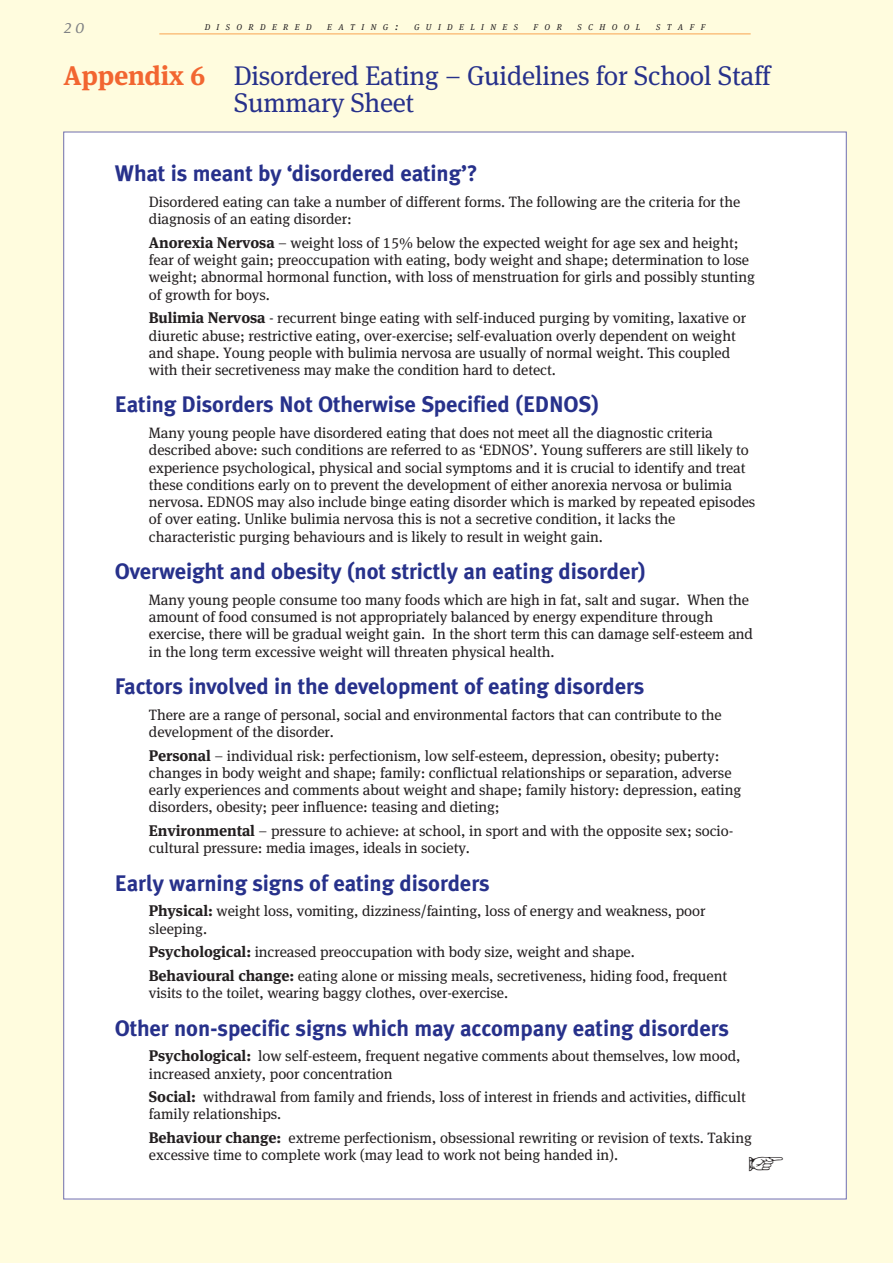
<style>
.page{position:relative;width:893px;height:1263px;background:#fff}
.page>*{position:absolute;margin:0;border:0;box-sizing:border-box;transform-origin:0 0}
.t1{font:36px "Directions";color:#231f20}
.t2{font:27px/27px "Meta Serif Offc";letter-spacing:-.01em;color:#27318b}
.t3{font:700 22.5px "Meta Plus";letter-spacing:-.005em;color:#27318b}
.t4{font:15px/17.2px "Meta Serif Offc";letter-spacing:-.005em;color:#231f20}
.t5{font:italic 15px "Meta Serif Offc";color:#808285}
.t6{font:italic 8.4px "Meta Serif Offc";letter-spacing:.76em;color:#231f20}
.s1{font-size:11.25px}
.s2{font-weight:700;color:#f26631}
.s3{font-weight:700;font-size:15.3px}
</style>
<div class="page">
<div style="left:0;top:0;width:892px;height:1263px;background:#fffcde"></div>
<div style="left:64px;top:132px;width:782px;height:1067px;background:#fff"></div>
<hr style="left:159px;top:34px;width:591px;height:1px;background:#f9a350">
<p class="t5" style="left:64px;top:22px;width:22px">20</p>
<p class="t6" style="left:205px;top:24px;width:108px">DISORDERED</p>
<p class="t6" style="left:327px;top:24px;width:73px">EATING<span class="s1">:</span></p>
<p class="t6" style="left:414px;top:24px;width:105px">GUIDELINES</p>
<p class="t6" style="left:533px;top:24px;width:30px">FOR</p>
<p class="t6" style="left:577px;top:24px;width:64px">SCHOOL</p>
<p class="t6" style="left:656px;top:24px;width:51px">STAFF</p>
<h2 class="t2" style="left:234px;top:64px;width:538px;text-indent:-170px"><span class="s2">Appendix 6</span> Disordered Eating – Guidelines for School Staff<br>Summary Sheet</h2>
<h3 class="t3" style="left:115px;top:166px;width:364px">What is meant by ‘disordered eating’?</h3>
<p class="t4" style="left:149px;top:194px;width:593px">Disordered eating can take a number of different forms. The following are the criteria for the diagnosis of an eating disorder:</p>
<p class="t4" style="left:149px;top:235px;width:607px"><span class="s3">Anorexia Nervosa</span> – weight loss of 15% below the expected weight for age sex and height; fear of weight gain; preoccupation with eating, body weight and shape; determination to lose weight; abnormal hormonal function, with loss of menstruation for girls and possibly stunting of growth for boys.</p>
<p class="t4" style="left:149px;top:311px;width:598px"><span class="s3">Bulimia Nervosa</span> - recurrent binge eating with self-induced purging by vomiting, laxative or diuretic abuse; restrictive eating, over-exercise; self-evaluation overly dependent on weight and shape. Young people with bulimia nervosa are usually of normal weight. This coupled with their secretiveness may make the condition hard to detect.</p>
<h3 class="t3" style="left:115px;top:397px;width:486px">Eating Disorders Not Otherwise Specified (EDNOS)</h3>
<p class="t4" style="left:149px;top:426px;width:608px">Many young people have disordered eating that does not meet all the diagnostic criteria described above: such conditions are referred to as ‘EDNOS’. Young sufferers are still likely to experience psychological, physical and social symptoms and it is crucial to identify and treat these conditions early on to prevent the development of either anorexia nervosa or bulimia nervosa. EDNOS may also include binge eating disorder which is marked by repeated episodes of over eating. Unlike bulimia nervosa this is not a secretive condition, it lacks the characteristic purging behaviours and is likely to result in weight gain.</p>
<h3 class="t3" style="left:115px;top:563px;width:532px">Overweight and obesity (not strictly an eating disorder)</h3>
<p class="t4" style="left:149px;top:592px;width:605px">Many young people consume too many foods which are high in fat, salt and sugar. When the amount of food consumed is not appropriately balanced by energy expenditure through exercise, there will be gradual weight gain. In the short term this can damage self-esteem and in the long term excessive weight will threaten physical health.</p>
<h3 class="t3" style="left:115px;top:678px;width:531px">Factors involved in the development of eating disorders</h3>
<p class="t4" style="left:149px;top:707px;width:574px">There are a range of personal, social and environmental factors that can contribute to the development of the disorder.</p>
<p class="t4" style="left:149px;top:748px;width:594px"><span class="s3">Personal</span> – individual risk: perfectionism, low self-esteem, depression, obesity; puberty: changes in body weight and shape; family: conflictual relationships or separation, adverse early experiences and comments about weight and shape; family history: depression, eating disorders, obesity; peer influence: teasing and dieting;</p>
<p class="t4" style="left:149px;top:823px;width:586px"><span class="s3">Environmental</span> – pressure to achieve: at school, in sport and with the opposite sex; socio&shy;cultural pressure: media images, ideals in society.</p>
<h3 class="t3" style="left:115px;top:875px;width:376px">Early warning signs of eating disorders</h3>
<p class="t4" style="left:149px;top:904px;width:558px"><span class="s3">Physical:</span> weight loss, vomiting, dizziness/fainting, loss of energy and weakness, poor sleeping.</p>
<p class="t4" style="left:149px;top:941px;width:579px;line-height:23.7px"><span class="s3">Psychological:</span> increased preoccupation with body size, weight and shape.<br><span class="s3">Behavioural change:</span> eating alone or missing meals, secretiveness, hiding food, frequent</p>
<p class="t4" style="left:149px;top:985px;width:360px">visits to the toilet, wearing baggy clothes, over-exercise.</p>
<h3 class="t3" style="left:115px;top:1020px;width:615px">Other non-specific signs which may accompany eating disorders</h3>
<p class="t4" style="left:149px;top:1049px;width:593px"><span class="s3">Psychological:</span> low self-esteem, frequent negative comments about themselves, low mood, increased anxiety, poor concentration</p>
<p class="t4" style="left:149px;top:1089px;width:598px"><span class="s3">Social:</span> withdrawal from family and friends, loss of interest in friends and activities, difficult family relationships.</p>
<p class="t4" style="left:149px;top:1130px;width:604px"><span class="s3">Behaviour change:</span> extreme perfectionism, obsessional rewriting or revision of texts. Taking excessive time to complete work (may lead to work not being handed in).</p>
<h1 class="t1" style="left:748px;top:1139px;width:37px">e</h1>
</div>
